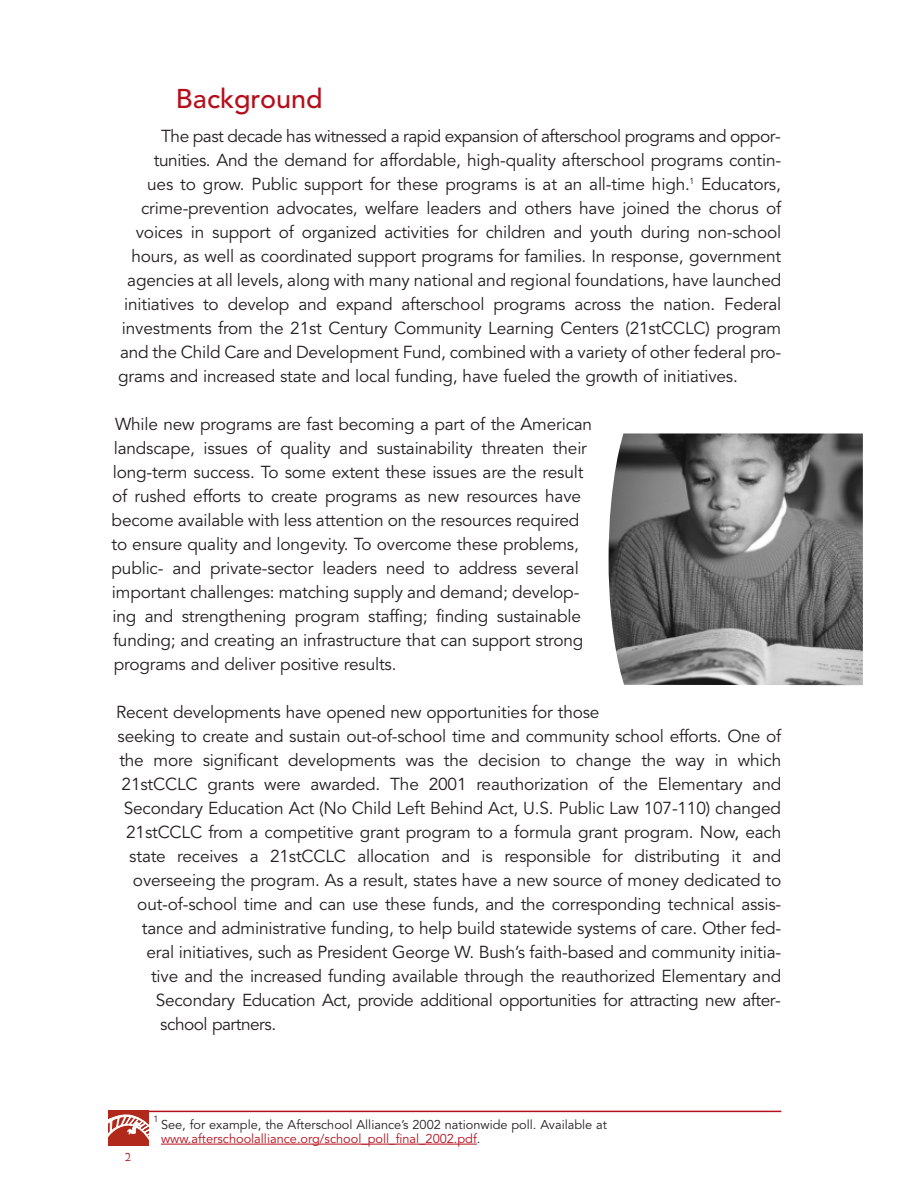
<style>
.page{position:relative;width:918px;height:1188px;background:#fff}
.page>*{position:absolute;margin:0;border:0;box-sizing:border-box;transform-origin:0 0}
.t1{font:500 27px "Avenir";color:#b50e1a}
.t2{font:17.25px/24px "Avenir";letter-spacing:-.01em;color:#231f20}
.t3{font:17.25px "Avenir";letter-spacing:-.03em;color:#231f20}
.t4{font:13.5px "Weiss";color:#b50e1a}
.t5{font:12.75px/14.2px "Avenir";color:#231f20}
.t6{font:9px "Avenir";color:#231f20}
.s1{color:#b50e1a}
</style>
<div class="page">
<svg style="left:161px;top:1144px;width:27px;height:1px"></svg>
<hr style="left:188px;top:1144px;width:124px;height:1px;background:#b50e1a">
<hr style="left:312px;top:1144px;width:165px;height:1px;background:#b50e1a">
<hr style="left:148px;top:1111px;width:633px;height:1px;background:#b50e1a">
<div style="left:108px;top:1110px;width:41px;height:35px;background:#b1291a"></div>
<svg style="left:108px;top:1114px;width:41px;height:26px"></svg>
<img style="left:609px;top:433px;width:254px;height:252px">
<h1 class="t1" style="left:176px;top:87px;width:148px">Background</h1>
<p class="t3" style="left:161px;top:129px;width:621px">The past decade has witnessed a rapid expansion of afterschool programs and oppor-</p>
<p class="t2" style="left:154px;top:150px;width:629px">tunities. And the demand for affordable, high-quality afterschool programs contin-</p>
<p class="t2" style="left:147px;top:174px;width:635px">ues to grow. Public support for these programs is at an all-time high.<sup>1</sup> Educators,</p>
<p class="t2" style="left:141px;top:198px;width:642px">crime-prevention advocates, welfare leaders and others have joined the chorus of</p>
<p class="t2" style="left:136px;top:222px;width:647px">voices in support of organized activities for children and youth during non-school</p>
<p class="t2" style="left:131px;top:246px;width:651px">hours, as well as coordinated support programs for families. In response, government</p>
<p class="t2" style="left:127px;top:270px;width:656px">agencies at all levels, along with many national and regional foundations, have launched</p>
<p class="t2" style="left:124px;top:294px;width:659px">initiatives to develop and expand afterschool programs across the nation. Federal</p>
<p class="t2" style="left:122px;top:318px;width:661px">investments from the 21st Century Community Learning Centers (21stCCLC) program</p>
<p class="t2" style="left:120px;top:342px;width:663px">and the Child Care and Development Fund, combined with a variety of other federal pro-</p>
<p class="t2" style="left:118px;top:366px;width:621px">grams and increased state and local funding, have fueled the growth of initiatives.</p>
<p class="t2" style="left:111px;top:414px;width:482px">While new programs are fast becoming a part of the American landscape, issues of quality and sustainability threaten their long-term success. To some extent these issues are the result of rushed efforts to create programs as new resources have become available with less attention on the resources required to ensure quality and longevity. To overcome these problems, public- and private-sector leaders need to address several important challenges: matching supply and demand; develop&shy;ing and strengthening program staffing; finding sustainable funding; and creating an infrastructure that can support strong programs and deliver positive results.</p>
<p class="t2" style="left:116px;top:702px;width:485px">Recent developments have opened new opportunities for those</p>
<p class="t2" style="left:118px;top:726px;width:665px">seeking to create and sustain out-of-school time and community school efforts. One of</p>
<p class="t2" style="left:119px;top:750px;width:663px">the more significant developments was the decision to change the way in which</p>
<p class="t2" style="left:122px;top:774px;width:661px">21stCCLC grants were awarded. The 2001 reauthorization of the Elementary and</p>
<p class="t2" style="left:124px;top:798px;width:659px">Secondary Education Act (No Child Left Behind Act, U.S. Public Law 107-110) changed</p>
<p class="t2" style="left:126px;top:822px;width:657px">21stCCLC from a competitive grant program to a formula grant program. Now, each</p>
<p class="t2" style="left:129px;top:846px;width:653px">state receives a 21stCCLC allocation and is responsible for distributing it and</p>
<p class="t2" style="left:133px;top:870px;width:650px">overseeing the program. As a result, states have a new source of money dedicated to</p>
<p class="t2" style="left:137px;top:894px;width:645px">out-of-school time and can use these funds, and the corresponding technical assis-</p>
<p class="t2" style="left:142px;top:918px;width:641px">tance and administrative funding, to help build statewide systems of care. Other fed-</p>
<p class="t2" style="left:147px;top:942px;width:636px">eral initiatives, such as President George W. Bush’s faith-based and community initia-</p>
<p class="t2" style="left:151px;top:966px;width:632px">tive and the increased funding available through the reauthorized Elementary and</p>
<p class="t3" style="left:156px;top:993px;width:627px">Secondary Education Act, provide additional opportunities for attracting new after-</p>
<p class="t3" style="left:160px;top:1017px;width:117px">school partners.</p>
<p class="t4" style="left:125px;top:1152px;width:8px">2</p>
<p class="t6" style="left:153px;top:1115px;width:7px">1</p>
<p class="t5" style="left:161px;top:1118px;width:448px">See, for example, the Afterschool Alliance’s 2002 nationwide poll. Available at <span class="s1">www.afterschoolalliance.org/school_poll_final_2002.pdf</span>.</p>
</div>
